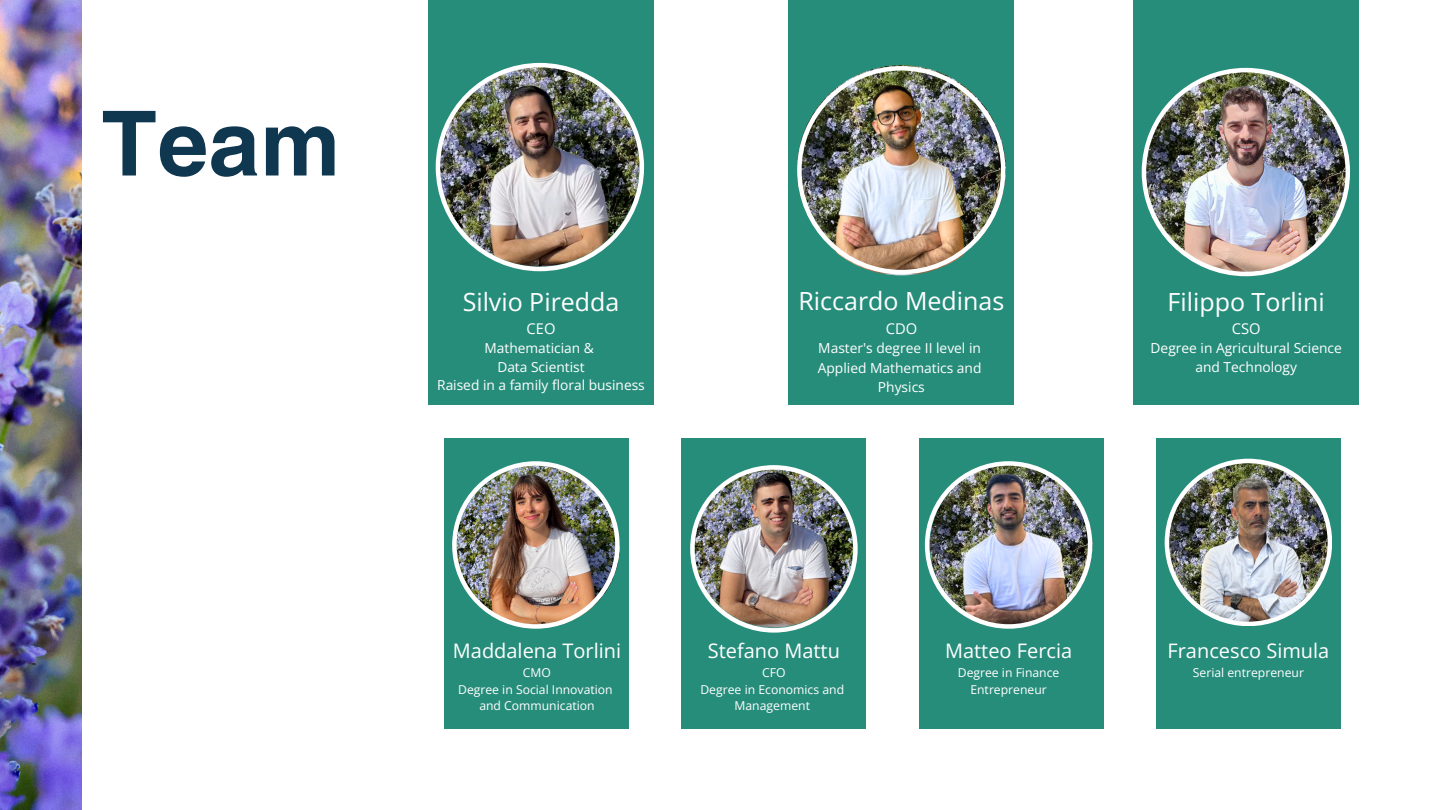
<style>
.page{position:relative;width:1440px;height:810px;background:#fff}
.page>*{position:absolute;margin:0;border:0;box-sizing:border-box;transform-origin:0 0}
.t1{font:700 90px "Helvetica World";color:#0f3750}
.t2{font:25px "Open Sans";color:#fff}
.t3{font:20px "Open Sans";color:#fff}
.t4{font:14.8px "Open Sans";color:#fff}
.t5{font:13.8px/19.5px "Open Sans";color:#fff;text-align:center}
.t6{font:13.7px/18.8px "Open Sans";color:#fff;text-align:center}
.t7{font:12.2px "Open Sans";color:#fff}
</style>
<div class="page">
<div style="left:682px;top:439px;width:184px;height:290px;background:#278d7b"></div>
<div style="left:428px;top:0;width:226px;height:405px;background:#278d7b"></div>
<div style="left:1134px;top:0;width:225px;height:405px;background:#278d7b"></div>
<div style="left:445px;top:439px;width:184px;height:290px;background:#278d7b"></div>
<div style="left:1156px;top:439px;width:184px;height:290px;background:#278d7b"></div>
<div style="left:919px;top:439px;width:184px;height:290px;background:#278d7b"></div>
<div style="left:789px;top:0;width:225px;height:405px;background:#278d7b"></div>
<img style="left:797px;top:66px;width:208px;height:208px">
<img style="left:436px;top:63px;width:208px;height:208px">
<img style="left:452px;top:461px;width:167px;height:167px">
<img style="left:1142px;top:68px;width:208px;height:208px">
<img style="left:690px;top:465px;width:167px;height:167px">
<img style="left:925px;top:461px;width:167px;height:167px">
<img style="left:1165px;top:459px;width:167px;height:167px">
<img style="left:0;top:0;width:81px;height:810px">
<p class="t1" style="left:102px;top:70px;width:240px">Team</p>
<p class="t2" style="left:463px;top:284px;width:158px">Silvio Piredda</p>
<p class="t4" style="left:527px;top:318px;width:30px">CEO</p>
<p class="t6" style="left:437px;top:338px;width:209px">Mathematician &amp;<br>Data Scientist<br>Raised in a family floral business</p>
<p class="t2" style="left:799px;top:283px;width:207px">Riccardo Medinas</p>
<p class="t4" style="left:886px;top:318px;width:33px">CDO</p>
<p class="t5" style="left:818px;top:338px;width:165px">Master's degree II level in<br>Applied Mathematics and<br>Physics</p>
<p class="t2" style="left:1168px;top:284px;width:159px">Filippo Torlini</p>
<p class="t4" style="left:1232px;top:318px;width:30px">CSO</p>
<p class="t5" style="left:1151px;top:338px;width:193px;line-height:18.8px">Degree in Agricultural Science and Technology</p>
<p class="t3" style="left:453px;top:636px;width:170px">Maddalena Torlini</p>
<p class="t7" style="left:523px;top:664px;width:30px">CMO</p>
<p class="t7" style="left:458px;top:681px;width:156px">Degree in Social Innovation</p>
<p class="t7" style="left:479px;top:697px;width:117px">and Communication</p>
<p class="t3" style="left:708px;top:636px;width:134px">Stefano Mattu</p>
<p class="t7" style="left:762px;top:664px;width:25px">CFO</p>
<p class="t7" style="left:700px;top:681px;width:145px">Degree in Economics and</p>
<p class="t7" style="left:735px;top:697px;width:77px">Management</p>
<p class="t3" style="left:945px;top:636px;width:129px">Matteo Fercia</p>
<p class="t7" style="left:958px;top:664px;width:103px">Degree in Finance</p>
<p class="t7" style="left:970px;top:681px;width:78px">Entrepreneur</p>
<p class="t3" style="left:1167px;top:636px;width:163px">Francesco Simula</p>
<p class="t7" style="left:1193px;top:664px;width:113px">Serial entrepreneur</p>
</div>
